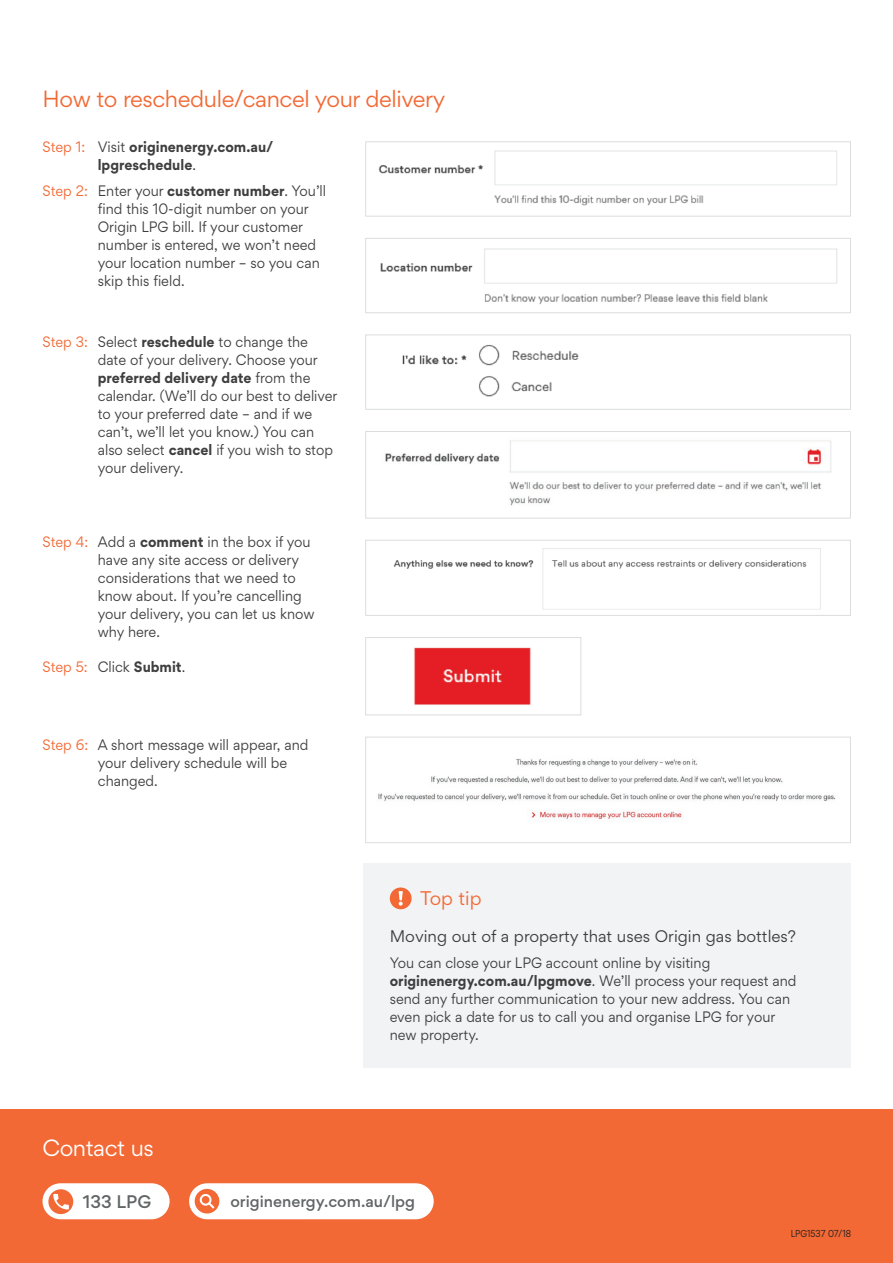
<style>
.page{position:relative;width:893px;height:1263px;background:#fff}
.page>*{position:absolute;margin:0;border:0;box-sizing:border-box;transform-origin:0 0}
.t1{font:21px "Origin Gordita";letter-spacing:-.02em;color:#f26935}
.t2{font:21px "Origin Gordita";letter-spacing:-.02em;color:#fff}
.t3{font:17.7px "Origin Gordita";color:#f26935}
.t4{font:500 16.35px "Origin Gordita";color:#606566}
.t5{font:15px "Origin Gordita";color:#3e3e3f}
.t6{font:500 14.7px "Origin Gordita";color:#606566}
.t7{font:13.5px/18px "Origin Gordita";color:#3e3e3f;scale:.95 1}
.t8{font:700 13.5px/18px "Origin Gordita";color:#3e3e3f;scale:.95 1}
.t9{font:13.5px "Origin Gordita";color:#f26935;scale:.95 1}
.t10{font:9px "Origin Gordita Condensed";color:#231f20;scale:.95 1}
.s1{font-weight:400;color:#f26935}
.s2{font-weight:400}
.s3{color:#f26935}
.s4{font-weight:700}
.s5{color:#3e3e3f}
.s6{font-weight:700;color:#3e3e3f}
</style>
<div class="page">
<div style="left:0;top:1110px;width:893px;height:153px;background:#f26935"></div>
<img style="left:378px;top:150px;width:459px;height:56px">
<div style="left:365px;top:141px;width:486px;height:76px;border:1px solid #dcdddf"></div>
<img style="left:402px;top:345px;width:177px;height:52px">
<div style="left:365px;top:334px;width:486px;height:76px;border:1px solid #dcdddf"></div>
<img style="left:380px;top:248px;width:458px;height:57px">
<div style="left:365px;top:238px;width:486px;height:75px;border:1px solid #dcdddf"></div>
<img style="left:385px;top:440px;width:447px;height:66px">
<div style="left:365px;top:431px;width:486px;height:87px;border:1px solid #dcdddf"></div>
<img style="left:393px;top:548px;width:428px;height:62px">
<div style="left:365px;top:540px;width:486px;height:76px;border:1px solid #dcdddf"></div>
<img style="left:378px;top:759px;width:458px;height:63px">
<div style="left:365px;top:737px;width:486px;height:106px;border:1px solid #dcdddf"></div>
<img style="left:414px;top:647px;width:117px;height:58px">
<div style="left:365px;top:637px;width:216px;height:78px;border:1px solid #dcdddf"></div>
<div style="left:363px;top:863px;width:487px;height:205px;background:#f2f3f4"></div>
<div style="left:390px;top:887px;width:22px;height:22px;background:#f26935;border-radius:50%"></div>
<svg style="left:399px;top:891px;width:4px;height:15px"></svg>
<svg style="left:43px;top:1183px;width:127px;height:36px"></svg>
<svg style="left:189px;top:1183px;width:245px;height:36px"></svg>
<h1 class="t1" style="left:43px;top:84px;width:404px">How to reschedule/cancel your delivery</h1>
<p class="t8" style="left:98px;top:137px;width:186px;text-indent:-55px"><span class="s1">Step 1:</span> <span class="s2">Visit</span> originenergy.com.au/ lpgreschedule<span class="s2">.</span></p>
<p class="t7" style="left:98px;top:182px;width:242px;text-indent:-55px"><span class="s3">Step 2:</span> Enter your <span class="s4">customer number</span>. You’ll find this 10-digit number on your<br>Origin LPG bill. If your customer number is entered, we won’t need your location number – so you can skip this field.</p>
<p class="t7" style="left:98px;top:332px;width:254px;text-indent:-55px"><span class="s3">Step 3:</span> Select <span class="s4">reschedule</span> to change the date of your delivery. Choose your <span class="s4">preferred delivery date</span> from the calendar. (We’ll do our best to deliver to your preferred date – and if we can’t, we’ll let you know.) You can also select <span class="s4">cancel</span> if you wish to stop your delivery.</p>
<p class="t7" style="left:98px;top:533px;width:230px;text-indent:-55px"><span class="s3">Step 4:</span> Add a <span class="s4">comment</span> in the box if you have any site access or delivery considerations that we need to know about. If you’re cancelling your delivery, you can let us know why here.</p>
<p class="t9" style="left:43px;top:657px;width:152px">Step 5: <span class="s5">Click</span> <span class="s6">Submit</span><span class="s5">.</span></p>
<p class="t7" style="left:98px;top:735px;width:223px;text-indent:-55px"><span class="s3">Step 6:</span> A short message will appear, and your delivery schedule will be changed.</p>
<h1 class="t2" style="left:43px;top:1132px;width:113px">Contact us</h1>
<h2 class="t3" style="left:420px;top:885px;width:63px">Top tip</h2>
<p class="t5" style="left:390px;top:925px;width:408px">Moving out of a property that uses Origin gas bottles?</p>
<p class="t7" style="left:390px;top:954px;width:430px">You can close your LPG account online by visiting <span class="s4">originenergy.com.au/lpgmove</span>. We’ll process your request and send any further communication to your new address. You can even pick a date for us to call you and organise LPG for your new property.</p>
<p class="t4" style="left:83px;top:1189px;width:70px">133 LPG</p>
<p class="t6" style="left:230px;top:1190px;width:186px">originenergy.com.au/lpg</p>
<p class="t10" style="left:791px;top:1227px;width:65px">LPG1537 07/18</p>
</div>
